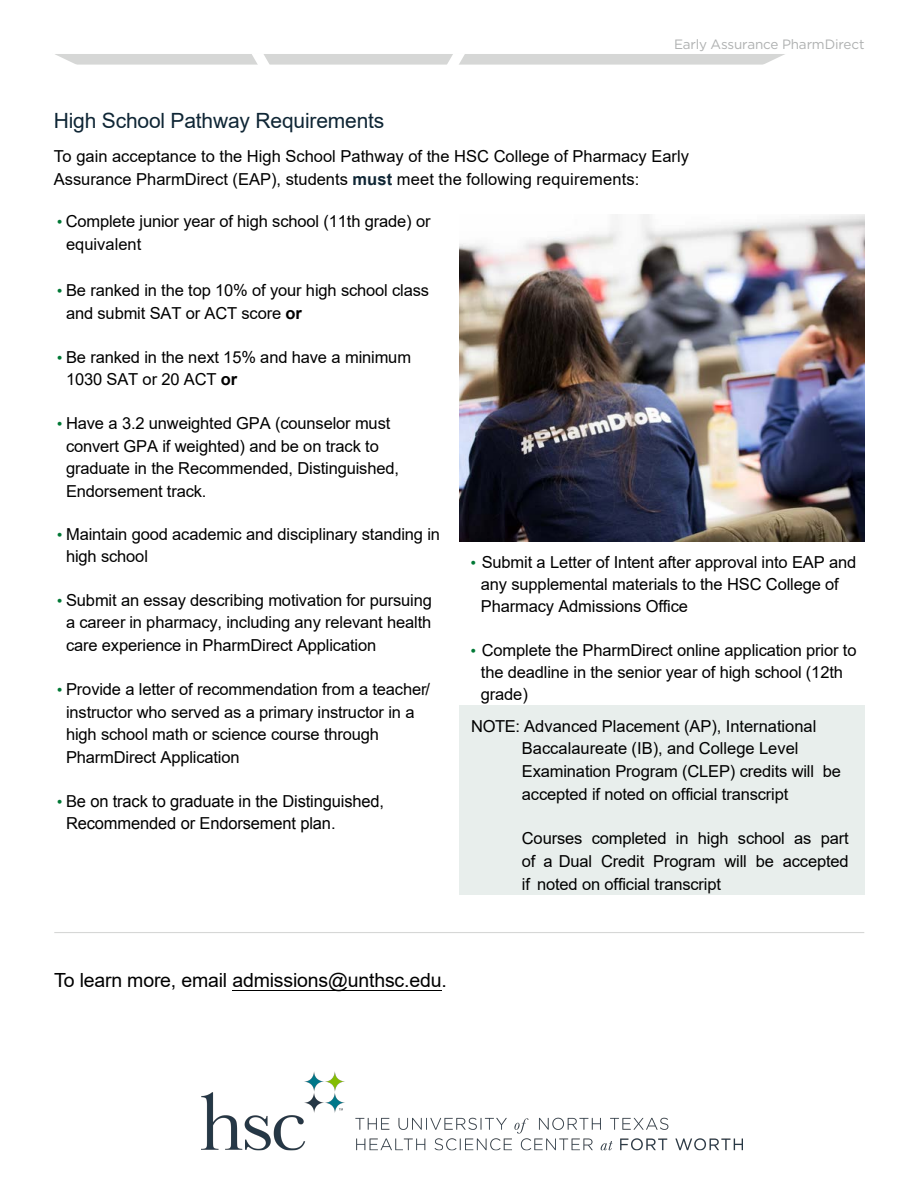
<style>
.page{position:relative;width:918px;height:1188px;background:#fff}
.page>*{position:absolute;margin:0;border:0;box-sizing:border-box;transform-origin:0 0}
.t1{font:21px "Arial";letter-spacing:-.01em;color:#0f2635}
.t2{font:19.5px "Arial";letter-spacing:-.01em;color:#000}
.t3{font:16.5px/22.5px "Arial";letter-spacing:-.01em;color:#000}
.t4{font:16.5px/22.5px "Arial";letter-spacing:-.01em;color:#000}
.t5{font:13.5px "Gotham";letter-spacing:-.01em;color:#afb1b1}
.s1{font-weight:700;color:#0f2635}
.s2{font-family:"Gotham";font-size:15px;color:#007835}
.s3{font-weight:700}
.s4{font-style:inherit}
</style>
<div class="page">
<div style="left:459px;top:706px;width:405px;height:189px;background:#e8eeec"></div>
<hr style="left:232px;top:990px;width:210px;height:1px;background:#000">
<hr style="left:54px;top:932px;width:810px;height:1px;background:#d6d7d6">
<img style="left:459px;top:215px;width:405px;height:326px">
<div style="left:57px;top:55px;width:726px;height:8px;background:#d6d7d6"></div>
<div style="left:53px;top:52px;width:812px;height:14px;border:2px solid #fff"></div>
<img style="left:202px;top:1072px;width:540px;height:78px">
<p class="t5" style="left:674px;top:35px;width:192px">Early Assurance PharmDirect</p>
<p class="t1" style="left:54px;top:106px;width:332px">High School Pathway Requirements</p>
<p class="t3" style="left:54px;top:144px;width:637px;line-height:23.5px">To gain acceptance to the High School Pathway of the HSC College of Pharmacy Early<br>Assurance PharmDirect (EAP), students <span class="s1">must</span> meet the following requirements:</p>
<p class="t3" style="left:66px;top:210px;width:366px;text-indent:-10px"><span class="s2">•</span> Complete junior year of high school (11th grade) or equivalent</p>
<p class="t3" style="left:66px;top:279px;width:365px;text-indent:-10px"><span class="s2">•</span> Be ranked in the top 10% of your high school class and submit SAT or ACT score <span class="s3">or</span></p>
<p class="t3" style="left:66px;top:346px;width:347px;text-indent:-10px"><span class="s2">•</span> Be ranked in the next 15% and have a minimum<br>1030 SAT or 20 ACT <span class="s3">or</span></p>
<p class="t3" style="left:66px;top:412px;width:335px;text-indent:-10px"><span class="s2">•</span> Have a 3.2 unweighted GPA (counselor must convert GPA if weighted) and be on track to graduate in the Recommended, Distinguished, Endorsement track.</p>
<p class="t3" style="left:66px;top:523px;width:376px;line-height:21.9px;text-indent:-10px"><span class="s2">•</span> Maintain good academic and disciplinary standing in high school</p>
<p class="t3" style="left:56px;top:589px;width:377px;line-height:21.6px;text-align:center"><span class="s2">•</span> Submit an essay describing motivation for pursuing a career in pharmacy, including any relevant health</p>
<p class="t4" style="left:66px;top:634px;width:312px"><span class="s4">care experience</span> in PharmDirect Application</p>
<p class="t3" style="left:66px;top:678px;width:365px;text-indent:-10px"><span class="s2">•</span> Provide a letter of recommendation from a teacher/ instructor who served as a primary instructor in a high school math or science course <span class="s4">through PharmDirect Application</span></p>
<p class="t4" style="left:66px;top:790px;width:320px;text-indent:-10px"><span class="s2">•</span> Be on track to graduate in the Distinguished,<br>Recommended or Endorsement plan.</p>
<p class="t3" style="left:481px;top:552px;width:377px;line-height:21.9px;text-indent:-11px"><span class="s2">•</span> Submit a Letter of Intent <span class="s4">after approval into EAP</span> and any supplemental materials to the HSC College of<br>Pharmacy Admissions Office</p>
<p class="t3" style="left:481px;top:639px;width:377px;line-height:22px;text-indent:-11px"><span class="s2">•</span> Complete the PharmDirect online application prior to the deadline in the senior year of high school (12th grade)</p>
<p class="t3" style="left:522px;top:714px;width:321px;text-indent:-51px">NOTE: Advanced Placement (AP), International Baccalaureate (IB), and College Level Examination Program (CLEP) credits will be accepted if noted on official transcript</p>
<p class="t3" style="left:522px;top:827px;width:328px;line-height:23.1px;text-align:justify">Courses completed in high school as part of a Dual Credit Program will be accepted if noted on official transcript</p>
<p class="t2" style="left:54px;top:967px;width:394px">To learn more, email <span class="s4">admissions</span>@unthsc.edu.</p>
</div>
